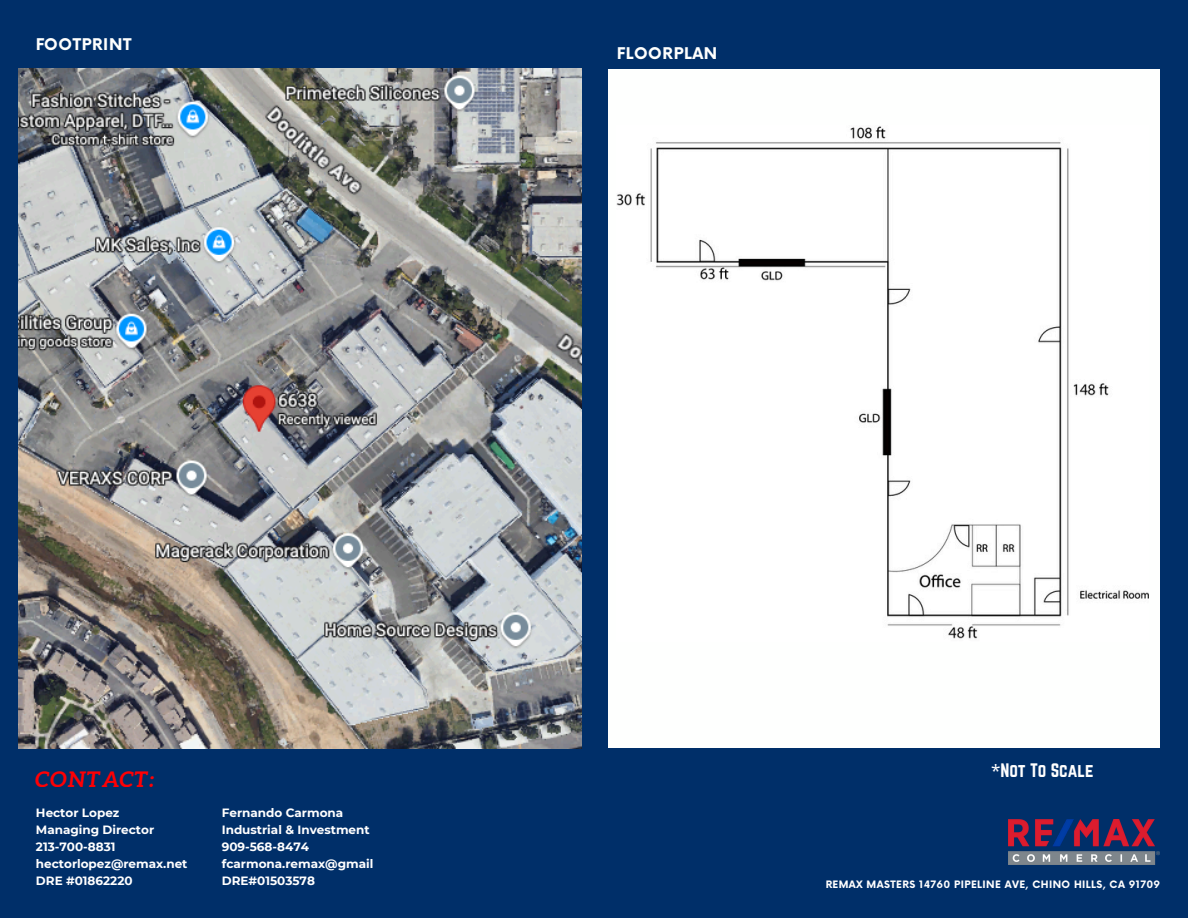
<style>
.page{position:relative;width:1188px;height:918px;background:#002f69}
.page>*{position:absolute;margin:0;border:0;box-sizing:border-box;transform-origin:0 0}
.t1{font:italic 700 21.6px "Aleo";letter-spacing:.015em;color:#ff0004}
.t2{font:17.1px "Norwester";color:#fff}
.t3{font:700 15.75px "Now";letter-spacing:.04em;color:#fefffe}
.t4{font:700 12px/17px "Montserrat";color:#fff}
.t5{font:700 10.05px "Now";letter-spacing:.04em;color:#fff}
.s1{font-family:"Noto Sans"}
</style>
<div class="page">
<img style="left:1008px;top:820px;width:152px;height:45px">
<img style="left:19px;top:69px;width:562px;height:679px">
<div style="left:608px;top:69px;width:552px;height:679px;background:#fefffe"></div>
<img style="left:617px;top:126px;width:532px;height:513px">
<h3 class="t3" style="left:35px;top:36px;width:98px">FOOTPRINT</h3>
<h3 class="t3" style="left:617px;top:45px;width:102px">FLOORPLAN</h3>
<h1 class="t1" style="left:35px;top:766px;width:121px">CONTACT:</h1>
<p class="t4" style="left:36px;top:804px;width:153px">Hector Lopez<br>Managing Director<br>213-700-8831 hectorlopez@remax.net<br>DRE #01862220</p>
<p class="t4" style="left:222px;top:804px;width:153px">Fernando Carmona<br>Industrial &amp; Investment<br>909-568-8474 fcarmona.remax@gmail<br>DRE#01503578</p>
<h3 class="t2" style="left:991px;top:759px;width:104px"><span class="s1">*</span>Not To Scale</h3>
<p class="t5" style="left:825px;top:879px;width:336px">REMAX MASTERS 14760 PIPELINE AVE, CHINO HILLS, CA 91709</p>
</div>
